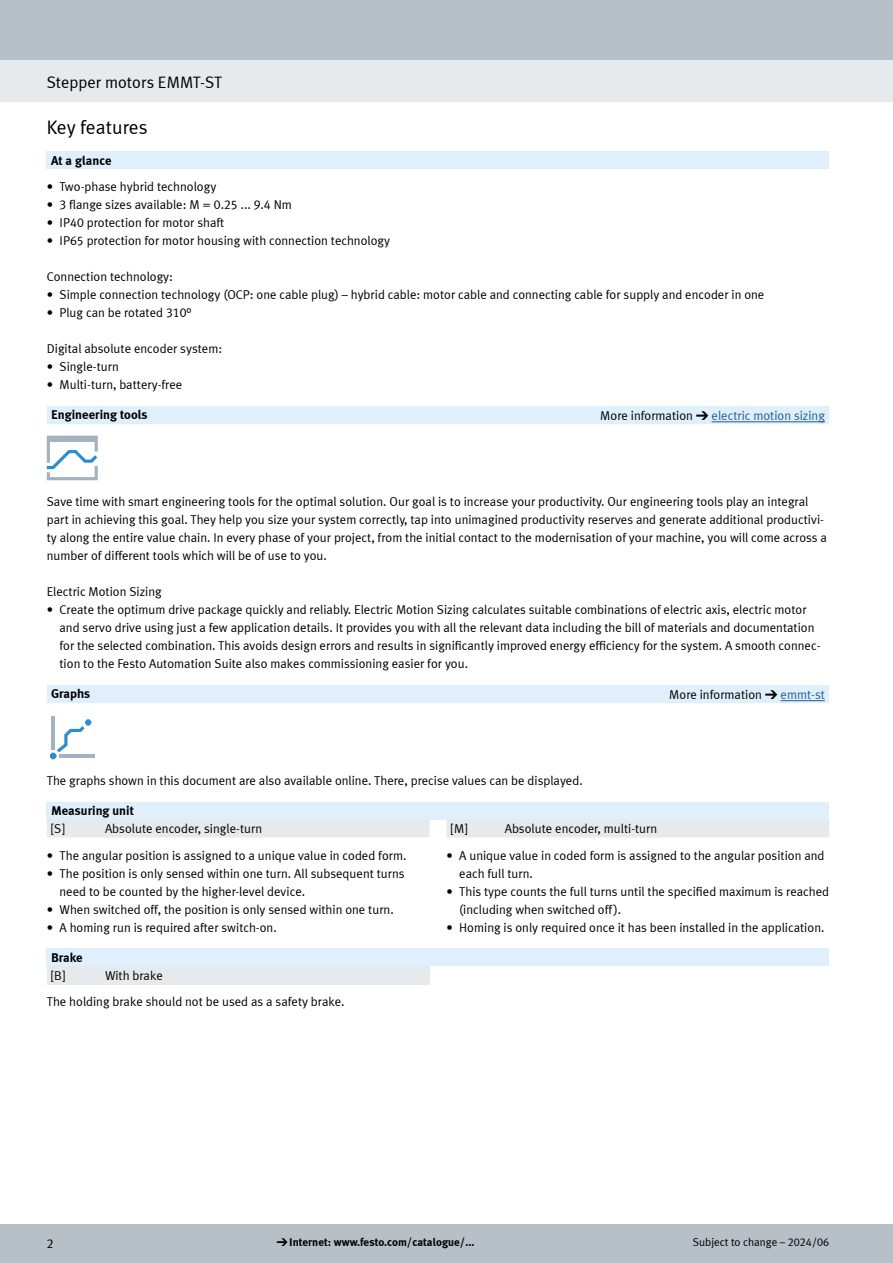
<style>
.page{position:relative;width:893px;height:1263px;background:#fff}
.page>*{position:absolute;margin:0;border:0;box-sizing:border-box;transform-origin:0 0}
.t1{font:19.5px "Meta Plus LF";color:#000}
.t2{font:16.5px "Meta Plus LF";color:#000}
.t3{font:12.75px/18px "Meta Plus LF";color:#000}
.t4{font:700 12.75px "Meta Plus LF";color:#000}
.t5{font:12.75px "Meta Plus LF";color:#275b9b}
.t6{font:700 11.25px "Meta Plus LF";color:#000}
.t7{font:11.25px "Meta Plus LF";color:#000}
.s1{color:#000}
.s2{font-family:"Meto Pict 182";color:#000}
.s3{font-family:"Meto Pict 182"}
.s4{color:#275b9b}
.s5{font-family:"Meto Pict 182";font-weight:400}
</style>
<div class="page">
<div style="left:0;top:1225px;width:893px;height:38px;background:#b6c0c6"></div>
<div style="left:0;top:60px;width:893px;height:42px;background:#e7eaec"></div>
<div style="left:0;top:0;width:893px;height:60px;background:#b6c0c6"></div>
<div style="left:47px;top:151px;width:782px;height:18px;background:#dff0fc"></div>
<div style="left:47px;top:406px;width:782px;height:18px;background:#dff0fc"></div>
<hr style="left:712px;top:421px;width:113px;height:1px;background:#275b9b">
<svg style="left:47px;top:436px;width:51px;height:44px"></svg>
<div style="left:47px;top:685px;width:782px;height:18px;background:#dff0fc"></div>
<hr style="left:781px;top:700px;width:44px;height:1px;background:#275b9b">
<hr style="left:60px;top:754px;width:35px;height:3px;background:#a3b2c0">
<hr style="left:52px;top:716px;width:3px;height:33px;background:#a3b2c0">
<svg style="left:50px;top:719px;width:41px;height:40px"></svg>
<div style="left:47px;top:802px;width:782px;height:17px;background:#dff0fc"></div>
<div style="left:47px;top:819px;width:782px;height:18px;background:#e7eaec"></div>
<div style="left:47px;top:949px;width:782px;height:17px;background:#dff0fc"></div>
<div style="left:47px;top:966px;width:382px;height:18px;background:#e7eaec"></div>
<p class="t2" style="left:47px;top:73px;width:177px">Stepper motors EMMT-ST</p>
<h1 class="t1" style="left:47px;top:116px;width:102px">Key features</h1>
<p class="t4" style="left:51px;top:152px;width:62px">At a glance</p>
<p class="t3" style="left:47px;top:177px;width:171px">• Two-phase hybrid technology</p>
<p class="t3" style="left:47px;top:195px;width:247px">• 3 flange sizes available: M = 0.25 ... 9.4 Nm</p>
<p class="t3" style="left:47px;top:213px;width:179px">• IP40 protection for motor shaft</p>
<p class="t3" style="left:47px;top:231px;width:345px">• IP65 protection for motor housing with connection technology</p>
<p class="t3" style="left:47px;top:267px;width:128px">Connection technology:</p>
<p class="t3" style="left:47px;top:285px;width:719px">• Simple connection technology (OCP: one cable plug) – hybrid cable: motor cable and connecting cable for supply and encoder in one</p>
<p class="t3" style="left:47px;top:303px;width:146px">• Plug can be rotated 310°</p>
<p class="t3" style="left:47px;top:339px;width:177px">Digital absolute encoder system:</p>
<p class="t3" style="left:47px;top:357px;width:74px">• Single-turn</p>
<p class="t3" style="left:47px;top:375px;width:137px">• Multi-turn, battery-free</p>
<p class="t4" style="left:51px;top:407px;width:98px">Engineering tools</p>
<p class="t5" style="left:600px;top:408px;width:226px"><span class="s1">More information</span> <span class="s2">d</span> electric motion sizing</p>
<p class="t3" style="left:47px;top:492px;width:782px">Save time with smart engineering tools for the optimal solution. Our goal is to increase your productivity. Our engineering tools play an integral part in achieving this goal. They help you size your system correctly, tap into unimagined productivity reserves and generate additional productivi&shy;ty along the entire value chain. In every phase of your project, from the initial contact to the modernisation of your machine, you will come across a number of different tools which will be of use to you.</p>
<p class="t3" style="left:47px;top:582px;width:116px">Electric Motion Sizing</p>
<p class="t3" style="left:60px;top:600px;width:762px;text-indent:-13px">• Create the optimum drive package quickly and reliably. Electric Motion Sizing calculates suitable combinations of electric axis, electric motor and servo drive using just a few application details. It provides you with all the relevant data including the bill of materials and documentation for the selected combination. This avoids design errors and results in significantly improved energy efficiency for the system. A smooth connec&shy;tion to the Festo Automation Suite also makes commissioning easier for you.</p>
<p class="t4" style="left:51px;top:686px;width:41px">Graphs</p>
<p class="t3" style="left:669px;top:685px;width:157px">More information <span class="s3">d</span> <span class="s4">emmt-st</span></p>
<p class="t3" style="left:47px;top:771px;width:537px">The graphs shown in this document are also available online. There, precise values can be displayed.</p>
<p class="t4" style="left:51px;top:802px;width:84px">Measuring unit</p>
<p class="t3" style="left:51px;top:819px;width:15px">[S]</p>
<p class="t3" style="left:105px;top:819px;width:159px">Absolute encoder, single-turn</p>
<p class="t3" style="left:451px;top:819px;width:18px">[M]</p>
<p class="t3" style="left:505px;top:819px;width:154px">Absolute encoder, multi-turn</p>
<p class="t3" style="left:47px;top:846px;width:361px">• The angular position is assigned to a unique value in coded form.</p>
<p class="t3" style="left:60px;top:864px;width:347px;text-indent:-13px">• The position is only sensed within one turn. All subsequent turns need to be counted by the higher-level device.</p>
<p class="t3" style="left:47px;top:900px;width:348px">• When switched off, the position is only sensed within one turn.</p>
<p class="t3" style="left:47px;top:918px;width:232px">• A homing run is required after switch-on.</p>
<p class="t3" style="left:459px;top:846px;width:367px;text-indent:-13px">• A unique value in coded form is assigned to the angular position and each full turn.</p>
<p class="t3" style="left:459px;top:882px;width:371px;text-indent:-13px">• This type counts the full turns until the specified maximum is reached (including when switched off).</p>
<p class="t3" style="left:446px;top:918px;width:379px">• Homing is only required once it has been installed in the application.</p>
<p class="t4" style="left:51px;top:949px;width:33px">Brake</p>
<p class="t3" style="left:51px;top:966px;width:16px">[B]</p>
<p class="t3" style="left:47px;top:962px;width:299px;line-height:26.4px;text-indent:58px">With brake<br>The holding brake should not be used as a safety brake.</p>
<p class="t3" style="left:47px;top:1234px;width:8px">2</p>
<p class="t6" style="left:276px;top:1235px;width:199px"><span class="s5">d</span>Internet: www.festo.com/catalogue/...</p>
<p class="t7" style="left:693px;top:1236px;width:138px">Subject to change – 2024/06</p>
</div>
